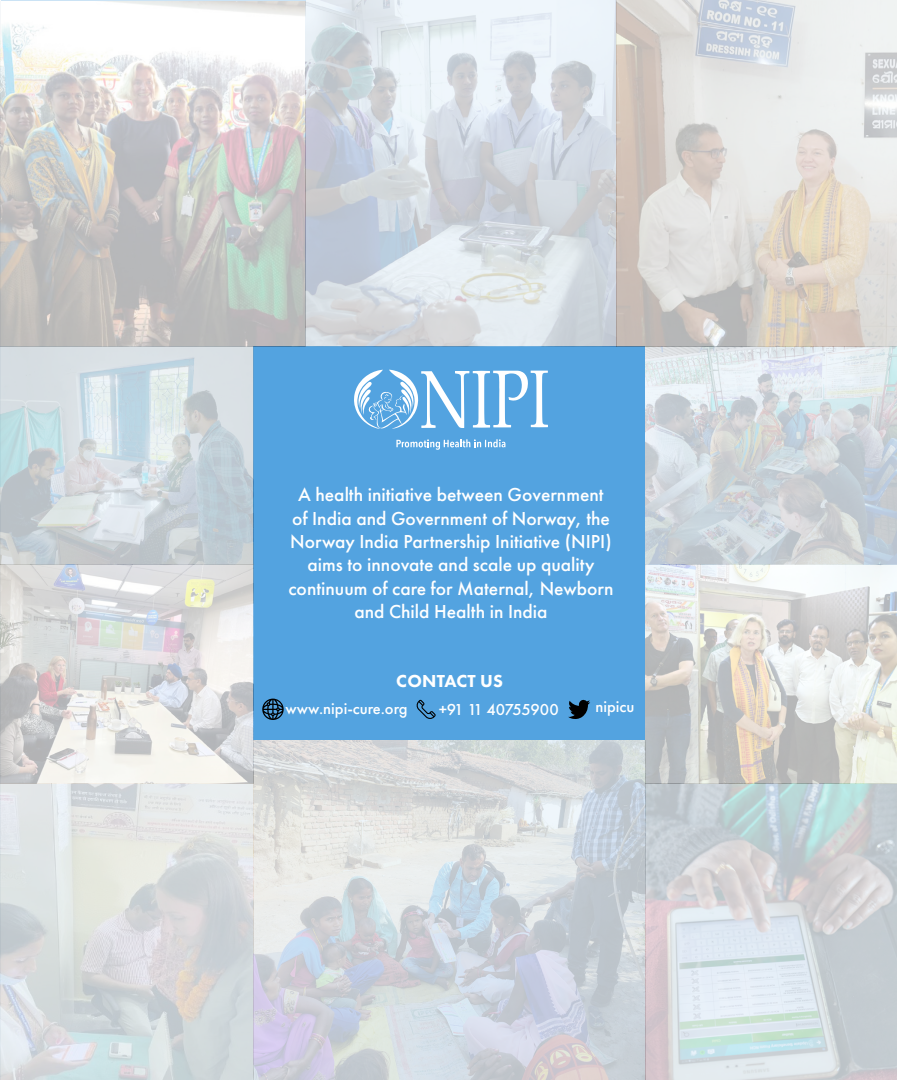
<style>
.page{position:relative;width:897px;height:1080px;background:#fff}
.page>*{position:absolute;margin:0;border:0;box-sizing:border-box;transform-origin:0 0}
.t1{font:500 19.5px/23.4px "Futura PT";color:#fff;text-align:center}
.t2{font:800 18px "Futura PT";letter-spacing:.01em;color:#fff}
.t3{font:500 16.5px "Futura PT";color:#fff}
.t4{font:500 16.5px "Futura PT";letter-spacing:-.025em;color:#fff}
</style>
<div class="page">
<div style="left:253px;top:346px;width:392px;height:394px;background:#53a3e0"></div>
<img style="left:1px;top:2px;width:304px;height:344px">
<img style="left:305px;top:0;width:311px;height:346px">
<img style="left:1px;top:346px;width:252px;height:219px">
<svg style="left:1px;top:565px;width:252px;height:219px"></svg>
<img style="left:253px;top:740px;width:392px;height:340px">
<img style="left:645px;top:784px;width:251px;height:296px">
<svg style="left:1px;top:784px;width:252px;height:296px;background:#d9dddf"></svg>
<svg style="left:645px;top:346px;width:251px;height:219px;background:#d2d9de"></svg>
<svg style="left:645px;top:565px;width:251px;height:219px"></svg>
<svg style="left:616px;top:0;width:280px;height:346px;background:#dcd8d5"></svg>
<svg style="left:396px;top:439px;width:109px;height:11px"></svg>
<svg style="left:354px;top:370px;width:194px;height:59px"></svg>
<svg style="left:262px;top:699px;width:21px;height:21px"></svg>
<svg style="left:416px;top:700px;width:20px;height:19px"></svg>
<svg style="left:568px;top:700px;width:22px;height:19px"></svg>
<p class="t1" style="left:288px;top:483px;width:326px">A health initiative between Government of India and Government of Norway, the Norway India Partnership Initiative (NIPI) aims to innovate and scale up quality continuum of care for Maternal, Newborn and Child Health in India</p>
<p class="t2" style="left:396px;top:670px;width:108px">CONTACT US</p>
<p class="t3" style="left:285px;top:699px;width:123px">www.nipi-cure.org</p>
<p class="t4" style="left:438px;top:700px;width:121px">+91 11 40755900</p>
<p class="t3" style="left:595px;top:697px;width:40px">nipicu</p>
</div>
